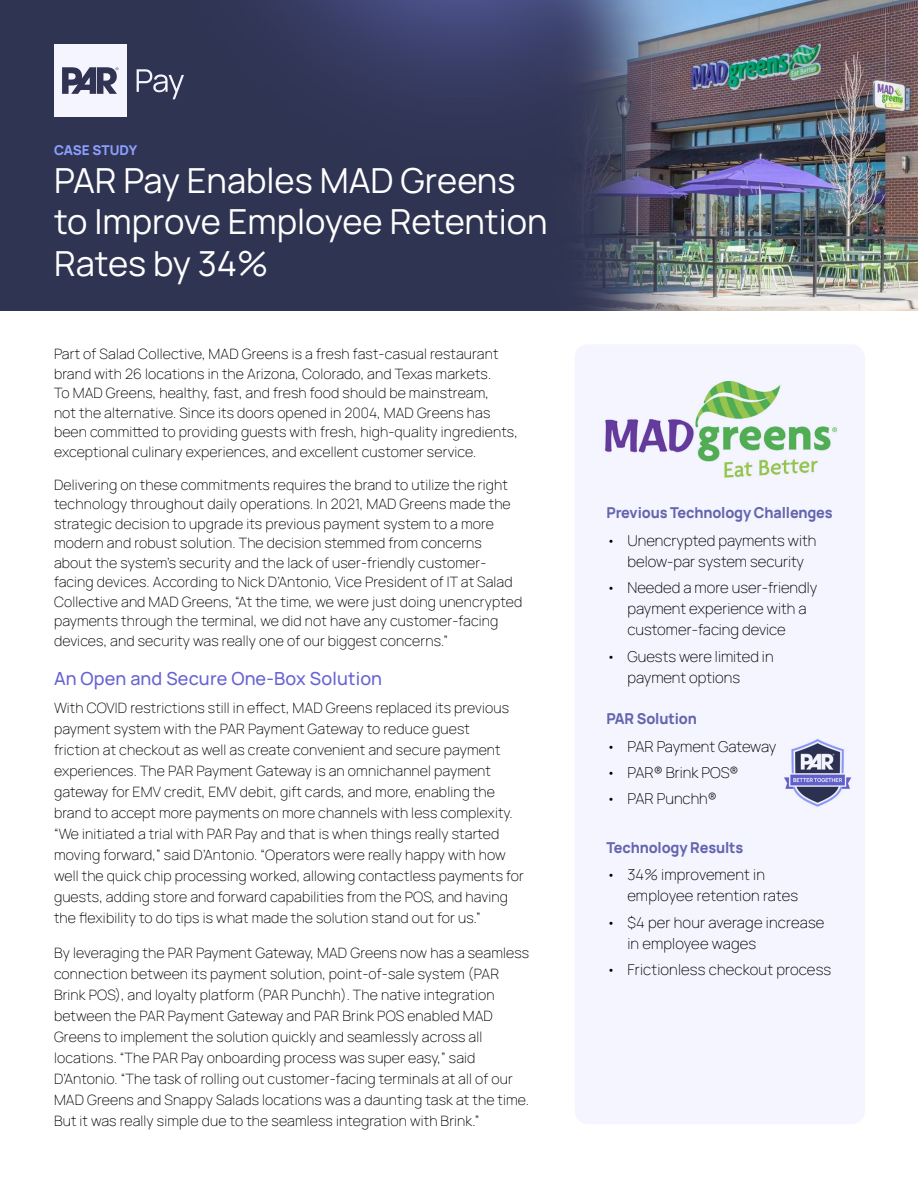
<style>
.page{position:relative;width:918px;height:1188px;background:#fff}
.page>*{position:absolute;margin:0;border:0;box-sizing:border-box;transform-origin:0 0}
.t1{font:34.5px/41.4px "Manrope";color:#fff}
.t2{font:500 18px "Manrope";letter-spacing:.01em;color:#6864d1}
.t3{font:200 15px/21px "Manrope";color:#000}
.t4{font:800 15px "Manrope";letter-spacing:-.01em;color:#6465ae;scale:.96 1}
.t5{font:200 14.25px/21px "Manrope";letter-spacing:.01em;color:#000}
.t6{font:800 13.5px "Manrope";color:#8c9fff}
</style>
<div class="page">
<img style="left:0;top:0;width:918px;height:310px">
<div style="left:575px;top:344px;width:290px;height:780px;background:#f4f5ff;border-radius:14px"></div>
<img style="left:605px;top:381px;width:233px;height:97px">
<svg style="left:137px;top:69px;width:47px;height:30px"></svg>
<div style="left:54px;top:44px;width:73px;height:73px;background:#f5f5ff"></div>
<svg style="left:62px;top:67px;width:56px;height:27px"></svg>
<img style="left:784px;top:739px;width:67px;height:68px">
<p class="t6" style="left:54px;top:138px;width:85px">CASE STUDY</p>
<h1 class="t1" style="left:54px;top:158px;width:495px">PAR Pay Enables MAD Greens to Improve Employee Retention<br>Rates by 34%</h1>
<p class="t5" style="left:54px;top:344px;width:465px;line-height:19.5px">Part of Salad Collective, MAD Greens is a fresh fast-casual restaurant brand with 26 locations in the Arizona, Colorado, and Texas markets.<br>To MAD Greens, healthy, fast, and fresh food should be mainstream,<br>not the alternative. Since its doors opened in 2004, MAD Greens has been committed to providing guests with fresh, high-quality ingredients, exceptional culinary experiences, and excellent customer service.</p>
<p class="t5" style="left:54px;top:474px;width:470px;line-height:19.5px">Delivering on these commitments requires the brand to utilize the right technology throughout daily operations. In 2021, MAD Greens made the strategic decision to upgrade its previous payment system to a more modern and robust solution. The decision stemmed from concerns about the system’s security and the lack of user-friendly customer&shy;facing devices. According to Nick D’Antonio, Vice President of IT at Salad Collective and MAD Greens, “At the time, we were just doing unencrypted payments through the terminal, we did not have any customer-facing devices, and security was really one of our biggest concerns.”</p>
<p class="t2" style="left:54px;top:665px;width:330px">An Open and Secure One-Box Solution</p>
<p class="t5" style="left:54px;top:697px;width:472px">With COVID restrictions still in effect, MAD Greens replaced its previous payment system with the PAR Payment Gateway to reduce guest<br>friction at checkout as well as create convenient and secure payment experiences. The PAR Payment Gateway is an omnichannel payment gateway for EMV credit, EMV debit, gift cards, and more, enabling the brand to accept more payments on more channels with less complexity. “We initiated a trial with PAR Pay and that is when things really started moving forward,” said D’Antonio. “Operators were really happy with how well the quick chip processing worked, allowing contactless payments for guests, adding store and forward capabilities from the POS, and having the flexibility to do tips is what made the solution stand out for us.”</p>
<p class="t5" style="left:54px;top:941px;width:477px">By leveraging the PAR Payment Gateway, MAD Greens now has a seamless connection between its payment solution, point-of-sale system (PAR Brink POS), and loyalty platform (PAR Punchh). The native integration between the PAR Payment Gateway and PAR Brink POS enabled MAD Greens to implement the solution quickly and seamlessly across all locations. “The PAR Pay onboarding process was super easy,” said D’Antonio. “The task of rolling out customer-facing terminals at all of our MAD Greens and Snappy Salads locations was a daunting task at the time.<br>But it was really simple due to the seamless integration with Brink.”</p>
<p class="t4" style="left:606px;top:500px;width:237px">Previous Technology Challenges</p>
<p class="t3" style="left:606px;top:529px;width:211px;text-align:center">• Unencrypted payments with below-par system security</p>
<p class="t3" style="left:627px;top:577px;width:192px;text-indent:-21px">• Needed a more user-friendly payment experience with a customer-facing device</p>
<p class="t3" style="left:627px;top:645px;width:148px;text-indent:-21px">• Guests were limited in payment options</p>
<p class="t4" style="left:606px;top:705px;width:96px">PAR Solution</p>
<p class="t3" style="left:606px;top:735px;width:171px">• PAR Payment Gateway</p>
<p class="t3" style="left:606px;top:761px;width:134px">• PAR® Brink POS®</p>
<p class="t3" style="left:606px;top:788px;width:112px">• PAR Punchh®</p>
<p class="t4" style="left:606px;top:834px;width:144px">Technology Results</p>
<p class="t3" style="left:627px;top:864px;width:172px;text-indent:-21px">• 34% improvement in employee retention rates</p>
<p class="t3" style="left:627px;top:911px;width:199px;text-indent:-21px">• $4 per hour average increase in employee wages</p>
<p class="t3" style="left:606px;top:958px;width:226px">• Frictionless checkout process</p>
</div>
